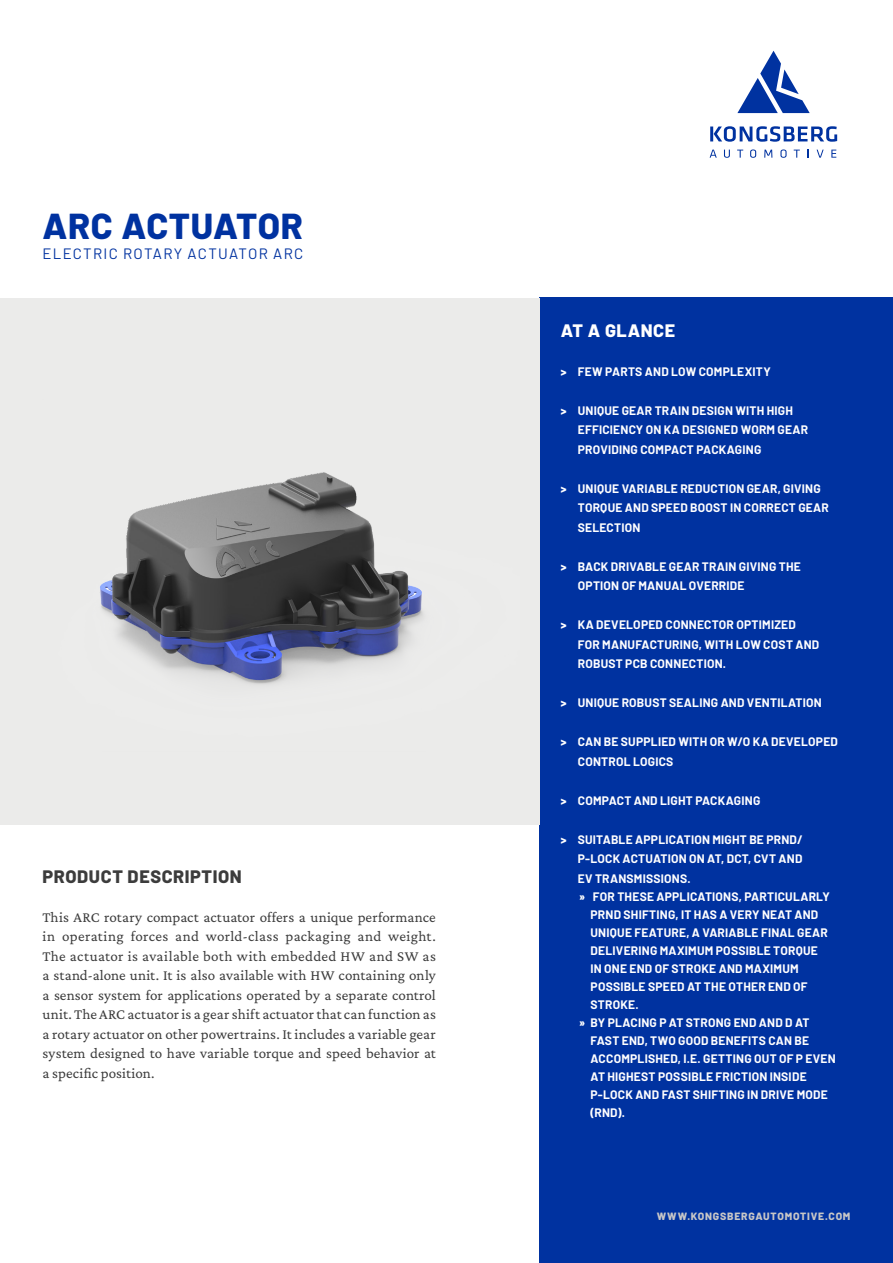
<style>
.page{position:relative;width:893px;height:1263px;background:#fff}
.page>*{position:absolute;margin:0;border:0;box-sizing:border-box;transform-origin:0 0}
.t1{font:800 36px "Barlow";letter-spacing:.02em;color:#0032a0}
.t2{font:800 18px "Barlow";letter-spacing:.035em;color:#3c3c3c}
.t3{font:800 18px "Barlow";letter-spacing:.03em;color:#fff}
.text-first_paragraph{font:15px/19.5px "Crimson Pro";color:#3c3c3c;text-align:justify}
.t4{font:15px "Barlow";letter-spacing:.08em;color:#0032a0}
.t5{font:700 12px/18px "Barlow";letter-spacing:.02em;color:#fff}
.master{font:800 10.5px "Barlow";letter-spacing:.075em;color:#c8c7c7}
.s1{font-weight:800}
</style>
<div class="page">
<div style="left:539px;top:298px;width:354px;height:965px;background:#0032a0"></div>
<div style="left:0;top:298px;width:539px;height:526px;background:#ebebea"></div>
<img style="left:100px;top:472px;width:323px;height:213px">
<svg style="left:737px;top:51px;width:73px;height:62px"></svg>
<svg style="left:710px;top:150px;width:7px;height:8px"></svg>
<svg style="left:724px;top:150px;width:6px;height:8px"></svg>
<svg style="left:737px;top:150px;width:6px;height:8px"></svg>
<svg style="left:750px;top:149px;width:6px;height:9px"></svg>
<svg style="left:764px;top:150px;width:8px;height:8px"></svg>
<svg style="left:780px;top:149px;width:6px;height:9px"></svg>
<svg style="left:794px;top:150px;width:6px;height:8px"></svg>
<svg style="left:817px;top:150px;width:7px;height:8px"></svg>
<svg style="left:831px;top:150px;width:5px;height:8px"></svg>
<svg style="left:710px;top:126px;width:127px;height:16px"></svg>
<p class="t1" style="left:43px;top:199px;width:262px">ARC ACTUATOR</p>
<p class="t4" style="left:43px;top:243px;width:262px">ELECTRIC ROTARY ACTUATOR ARC</p>
<p class="t2" style="left:43px;top:863px;width:201px">PRODUCT DESCRIPTION</p>
<p class="text-first_paragraph" style="left:43px;top:907px;width:395px">This ARC rotary compact actuator offers a unique performance in operating forces and world-class packaging and weight.<br>The actuator is available both with embedded HW and SW as a stand-alone unit. It is also available with HW containing only a sensor system for applications operated by a separate control unit. The ARC actuator is a gear shift actuator that can function as a rotary actuator on other powertrains. It includes a variable gear system designed to have variable torque and speed behavior at a specific position.</p>
<p class="t3" style="left:561px;top:317px;width:116px">AT A GLANCE</p>
<p class="t5" style="left:561px;top:362px;width:211px"><span class="s1">&gt;</span> FEW PARTS AND LOW COMPLEXITY</p>
<p class="t5" style="left:578px;top:400px;width:232px;line-height:19.5px;text-indent:-17px"><span class="s1">&gt;</span> UNIQUE GEAR TRAIN DESIGN WITH HIGH<br>EFFICIENCY ON KA DESIGNED WORM GEAR<br>PROVIDING COMPACT PACKAGING</p>
<p class="t5" style="left:578px;top:478px;width:253px;line-height:19.5px;text-indent:-17px"><span class="s1">&gt;</span> UNIQUE VARIABLE REDUCTION GEAR, GIVING<br>TORQUE AND SPEED BOOST IN CORRECT GEAR<br>SELECTION</p>
<p class="t5" style="left:578px;top:556px;width:225px;line-height:19.5px;text-indent:-17px"><span class="s1">&gt;</span> BACK DRIVABLE GEAR TRAIN GIVING THE<br>OPTION OF MANUAL OVERRIDE</p>
<p class="t5" style="left:578px;top:614px;width:243px;line-height:19.5px;text-indent:-17px"><span class="s1">&gt;</span> KA DEVELOPED CONNECTOR OPTIMIZED<br>FOR MANUFACTURING, WITH LOW COST AND<br>ROBUST PCB CONNECTION.</p>
<p class="t5" style="left:561px;top:693px;width:263px"><span class="s1">&gt;</span> UNIQUE ROBUST SEALING AND VENTILATION</p>
<p class="t5" style="left:578px;top:731px;width:262px;line-height:19.5px;text-indent:-17px"><span class="s1">&gt;</span> CAN BE SUPPLIED WITH OR W/O KA DEVELOPED<br>CONTROL LOGICS</p>
<p class="t5" style="left:561px;top:791px;width:201px"><span class="s1">&gt;</span> COMPACT AND LIGHT PACKAGING</p>
<p class="t5" style="left:578px;top:829px;width:226px;line-height:19.5px;text-align:justify;text-indent:-17px"><span class="s1">&gt;</span> SUITABLE APPLICATION MIGHT BE PRND/ P-LOCK ACTUATION ON AT, DCT, CVT AND EV TRANSMISSIONS.</p>
<p class="t5" style="left:590px;top:887px;width:241px;text-indent:-11px"><span class="s1">»</span> FOR THESE APPLICATIONS, PARTICULARLY<br>PRND SHIFTING, IT HAS A VERY NEAT AND<br>UNIQUE FEATURE, A VARIABLE FINAL GEAR<br>DELIVERING MAXIMUM POSSIBLE TORQUE<br>IN ONE END OF STROKE AND MAXIMUM<br>POSSIBLE SPEED AT THE OTHER END OF<br>STROKE.</p>
<p class="t5" style="left:590px;top:1013px;width:247px;text-indent:-11px"><span class="s1">»</span> BY PLACING P AT STRONG END AND D AT<br>FAST END, TWO GOOD BENEFITS CAN BE<br>ACCOMPLISHED, I.E. GETTING OUT OF P EVEN<br>AT HIGHEST POSSIBLE FRICTION INSIDE<br>P-LOCK AND FAST SHIFTING IN DRIVE MODE (RND).</p>
<p class="master" style="left:657px;top:1209px;width:195px">WWW.KONGSBERGAUTOMOTIVE.COM</p>
</div>
